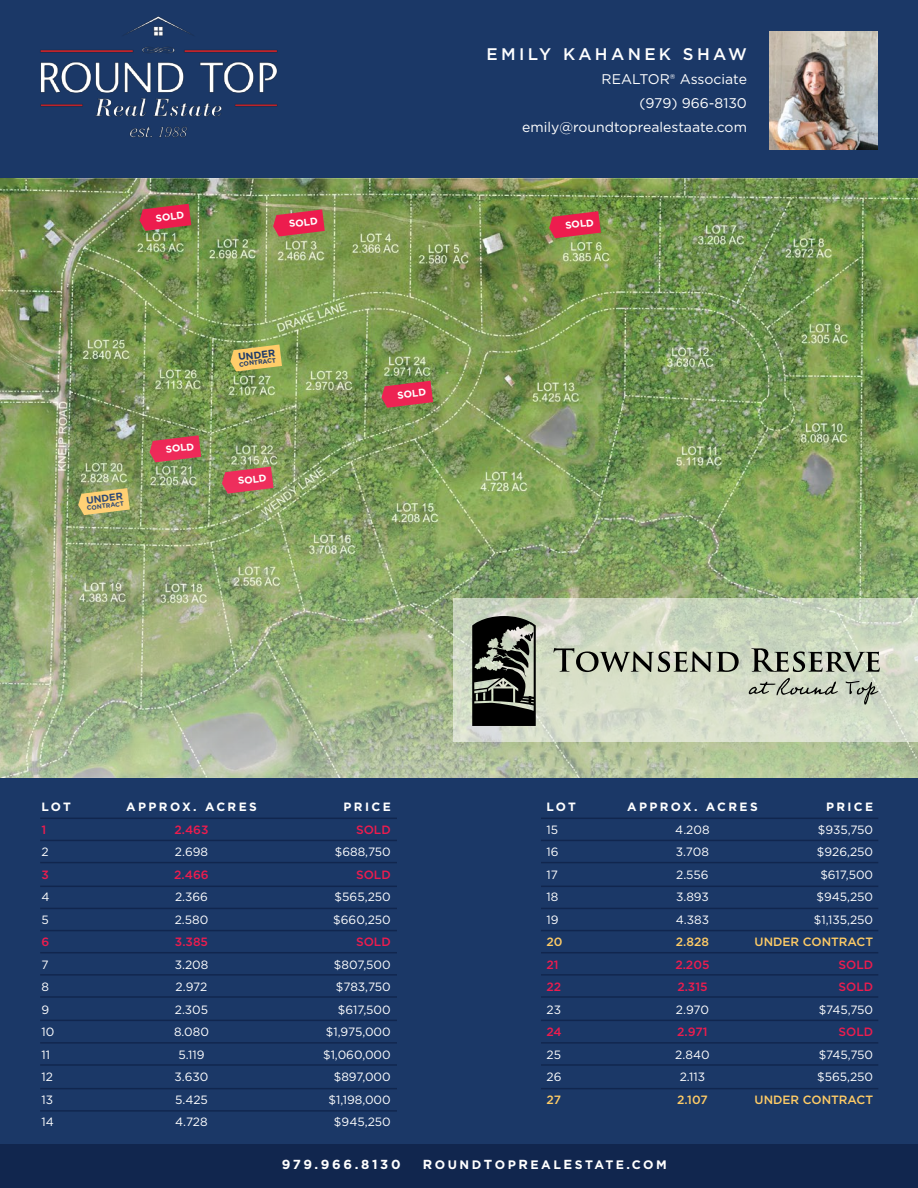
<style>
.page{position:relative;width:918px;height:1188px;background:#1b3867}
.page>*{position:absolute;margin:0;border:0;box-sizing:border-box;transform-origin:0 0}
.t1{font:500 16.8px "Gotham";letter-spacing:.2em;color:#fff}
.t2{font:13.95px/24px "Gotham";color:#fff;text-align:right}
.t3{font:700 13.05px "Gotham";letter-spacing:.2em;color:#fff}
.t4{font:700 12.3px "Gotham";letter-spacing:.2em;color:#fff}
.t5{font:12px/22.5px "Gotham";color:#fff}
.t6{font:500 12px/22.5px "Gotham";color:#ed1c4e}
.t7{font:700 12px "Gotham";letter-spacing:.2em;color:#fff}
.t8{font:500 12px "Gotham";color:#fc6}
.t9{font:700 9.9px "Gotham";color:#fff}
.t10{font:700 9.9px "Gotham";color:#1b3867}
.t11{font:700 6.3px "Gotham";color:#1b3867}
.s1{font-size:13.05px}
</style>
<div class="page">
<div style="left:0;top:1145px;width:918px;height:43px;background:#11264e"></div>
<img style="left:0;top:179px;width:918px;height:599px">
<svg style="left:453px;top:599px;width:465px;height:143px;background:#d2dac6"></svg>
<svg style="left:554px;top:648px;width:185px;height:24px;background:#9ca291"></svg>
<svg style="left:751px;top:648px;width:129px;height:24px;background:#93998b"></svg>
<svg style="left:749px;top:678px;width:89px;height:17px;background:#abb2a2"></svg>
<svg style="left:846px;top:681px;width:32px;height:24px"></svg>
<svg style="left:472px;top:616px;width:64px;height:110px;background:#444740"></svg>
<img style="left:770px;top:31px;width:108px;height:119px">
<img style="left:40px;top:16px;width:238px;height:122px">
<p class="t9" style="left:155px;top:212px;width:30px;rotate:-7deg">SOLD</p>
<p class="t9" style="left:288px;top:217px;width:30px;rotate:-7deg">SOLD</p>
<p class="t10" style="left:85px;top:494px;width:39px;rotate:-7deg">UNDER</p>
<p class="t11" style="left:87px;top:504px;width:39px;rotate:-7deg">CONTRACT</p>
<p class="t9" style="left:165px;top:443px;width:30px;rotate:-7deg">SOLD</p>
<p class="t10" style="left:238px;top:351px;width:39px;rotate:-7deg">UNDER</p>
<p class="t11" style="left:239px;top:360px;width:39px;rotate:-7deg">CONTRACT</p>
<p class="t9" style="left:237px;top:474px;width:30px;rotate:-7deg">SOLD</p>
<h1 class="t1" style="left:486px;top:43px;width:262px">EMILY KAHANEK SHAW</h1>
<p class="t2" style="left:522px;top:67px;width:226px">REALTOR® Associate<br>(979) 966-8130 emily@roundtoprealestaate.com</p>
<p class="t9" style="left:564px;top:219px;width:30px;rotate:-7deg">SOLD</p>
<p class="t9" style="left:397px;top:389px;width:30px;rotate:-7deg">SOLD</p>
<p class="t7" style="left:42px;top:799px;width:31px">LOT</p>
<p class="t6" style="left:42px;top:818px;width:6px">1</p>
<p class="t5" style="left:42px;top:840px;width:9px">2</p>
<p class="t6" style="left:42px;top:863px;width:9px">3</p>
<p class="t5" style="left:42px;top:885px;width:10px">4<br>5</p>
<p class="t6" style="left:42px;top:931px;width:9px">6</p>
<p class="t5" style="left:42px;top:953px;width:14px">7<br>8<br>9<br>10<br>11<br>12<br>13<br>14</p>
<p class="t7" style="left:126px;top:799px;width:132px">APPROX. ACRES</p>
<p class="t6" style="left:175px;top:818px;width:35px">2.463</p>
<p class="t5" style="left:175px;top:840px;width:35px">2.698</p>
<p class="t6" style="left:174px;top:863px;width:36px">2.466</p>
<p class="t5" style="left:175px;top:885px;width:35px">2.366<br>2.580</p>
<p class="t6" style="left:175px;top:930px;width:35px">3.385</p>
<p class="t5" style="left:174px;top:953px;width:36px;text-align:center">3.208<br>2.972<br>2.305<br>8.080<br>5.119<br>3.630<br>5.425<br>4.728</p>
<p class="t7" style="left:344px;top:799px;width:49px">PRICE</p>
<p class="t6" style="left:356px;top:818px;width:36px">SOLD</p>
<p class="t5" style="left:335px;top:840px;width:57px">$688,750</p>
<p class="t6" style="left:356px;top:863px;width:36px">SOLD</p>
<p class="t5" style="left:333px;top:885px;width:59px">$565,250 $660,250</p>
<p class="t6" style="left:356px;top:930px;width:36px">SOLD</p>
<p class="t5" style="left:323px;top:953px;width:69px;text-align:right">$807,500 $783,750 $617,500 $1,975,000 $1,060,000 $897,000 $1,198,000 $945,250</p>
<p class="t7" style="left:547px;top:799px;width:31px">LOT</p>
<p class="t5" style="left:547px;top:818px;width:14px;text-align:justify">15<br>16<br>17<br>18<br>19</p>
<p class="t8" style="left:547px;top:934px;width:18px">20</p>
<p class="t6" style="left:547px;top:953px;width:16px">21<br>22</p>
<p class="t5" style="left:547px;top:998px;width:16px">23</p>
<p class="t6" style="left:547px;top:1020px;width:17px">24</p>
<p class="t5" style="left:547px;top:1043px;width:16px">25<br>26</p>
<p class="t8" style="left:547px;top:1091px;width:16px">27</p>
<p class="t7" style="left:627px;top:799px;width:132px">APPROX. ACRES</p>
<p class="t5" style="left:675px;top:818px;width:36px;text-align:justify">4.208<br>3.708<br>2.556<br>3.893<br>4.383</p>
<p class="t8" style="left:676px;top:934px;width:35px">2.828</p>
<p class="t6" style="left:675px;top:953px;width:36px">2.205<br>2.315</p>
<p class="t5" style="left:676px;top:998px;width:35px">2.970</p>
<p class="t6" style="left:677px;top:1020px;width:32px">2.971</p>
<p class="t5" style="left:675px;top:1043px;width:36px;text-align:center">2.840<br>2.113</p>
<p class="t8" style="left:677px;top:1091px;width:32px">2.107</p>
<p class="t7" style="left:826px;top:799px;width:49px">PRICE</p>
<p class="t5" style="left:814px;top:818px;width:61px;text-align:center">$935,750 $926,250 $617,500 $945,250 $1,135,250</p>
<p class="t8" style="left:755px;top:934px;width:120px">UNDER CONTRACT</p>
<p class="t6" style="left:839px;top:953px;width:36px">SOLD<br>SOLD</p>
<p class="t5" style="left:819px;top:998px;width:56px">$745,750</p>
<p class="t6" style="left:839px;top:1020px;width:36px">SOLD</p>
<p class="t5" style="left:817px;top:1043px;width:58px">$745,750 $565,250</p>
<p class="t8" style="left:755px;top:1091px;width:120px">UNDER CONTRACT</p>
<p class="t3" style="left:282px;top:1155px;width:120px">979.966.8130</p>
<p class="t4" style="left:423px;top:1156px;width:245px"><span class="s1">R</span>OUND<span class="s1">T</span>OP<span class="s1">R</span>EAL<span class="s1">E</span>STATE.COM</p>
</div>
